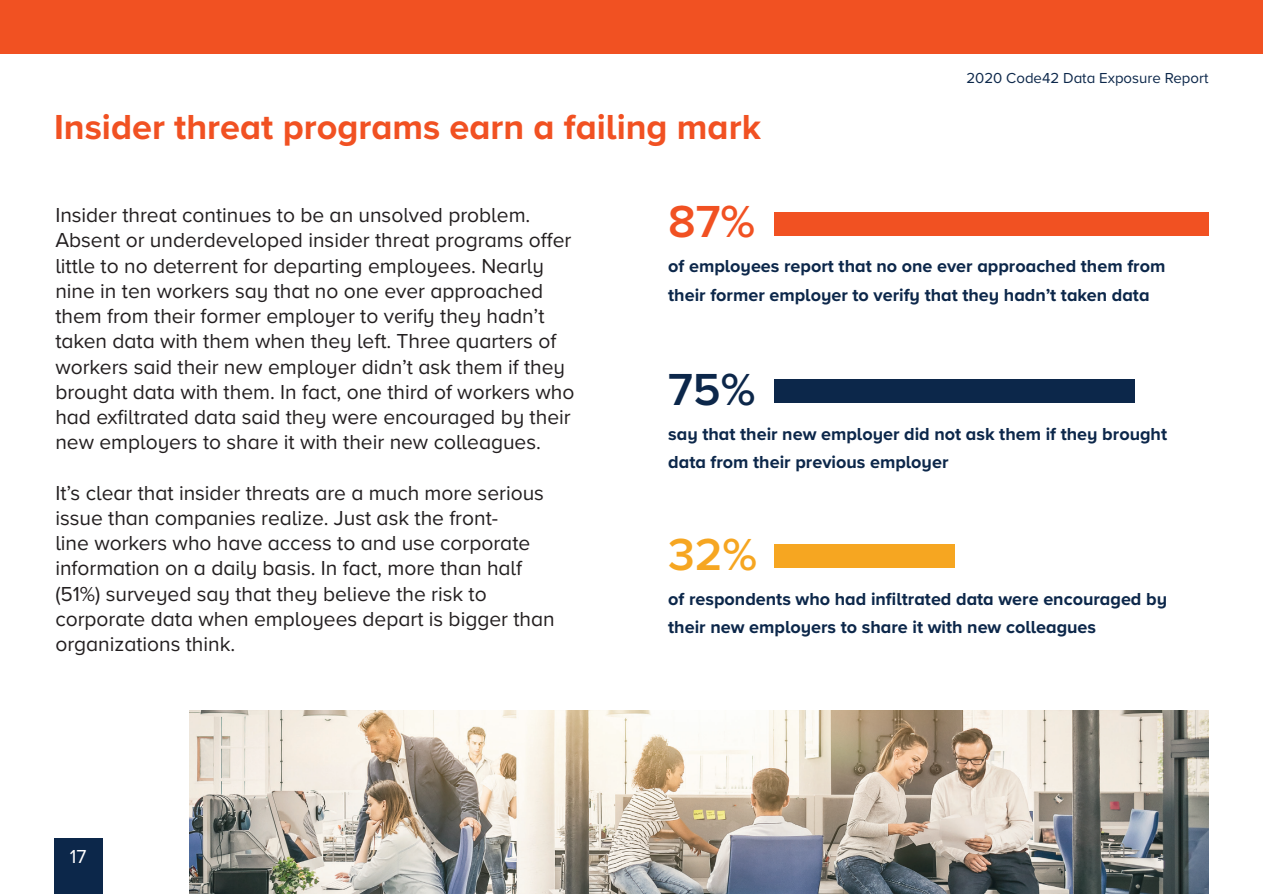
<style>
.page{position:relative;width:1263px;height:894px;background:#fff}
.page>*{position:absolute;margin:0;border:0;box-sizing:border-box;transform-origin:0 0}
.t1{font:600 46.5px "Proxima Nova A";color:#f15122}
.t2{font:600 46.5px "Proxima Nova A";color:#0c274a}
.t3{font:600 46.5px "Proxima Nova A";color:#f6a621}
.t4{font:700 36px "Proxima Nova A";color:#f15122}
.t5{font:21px/25.2px "Proxima Nova A";color:#231f20}
.t6{font:19.5px "Proxima Nova A";color:#fff}
.t7{font:700 18px/28.2px "Proxima Nova A";color:#0c274a}
.t8{font:15px "Proxima Nova A";color:#0c274a}
</style>
<div class="page">
<div style="left:774px;top:212px;width:434px;height:24px;background:#f15122"></div>
<div style="left:774px;top:379px;width:361px;height:24px;background:#0c274a"></div>
<div style="left:774px;top:544px;width:180px;height:23px;background:#f6a621"></div>
<img style="left:189px;top:710px;width:1020px;height:183px">
<div style="left:54px;top:838px;width:48px;height:55px;background:#0c274a"></div>
<div style="left:0;top:0;width:1263px;height:54px;background:#f15122"></div>
<h2 class="t4" style="left:54px;top:100px;width:708px">Insider threat programs earn a failing mark</h2>
<p class="t8" style="left:966px;top:66px;width:243px">2020 Code42 Data Exposure Report</p>
<p class="t5" style="left:55px;top:202px;width:520px">Insider threat continues to be an unsolved problem.<br>Absent or underdeveloped insider threat programs offer little to no deterrent for departing employees. Nearly nine in ten workers say that no one ever approached them from their former employer to verify they hadn’t taken data with them when they left. Three quarters of workers said their new employer didn’t ask them if they brought data with them. In fact, one third of workers who had exfiltrated data said they were encouraged by their new employers to share it with their new colleagues.</p>
<p class="t5" style="left:55px;top:479px;width:501px">It’s clear that insider threats are a much more serious issue than companies realize. Just ask the front-<br>line workers who have access to and use corporate information on a daily basis. In fact, more than half (51%) surveyed say that they believe the risk to corporate data when employees depart is bigger than organizations think.</p>
<p class="t6" style="left:70px;top:841px;width:18px">17</p>
<h1 class="t1" style="left:668px;top:187px;width:89px">87%</h1>
<p class="t7" style="left:668px;top:252px;width:498px">of employees report that no one ever approached them from their former employer to verify that they hadn’t taken data</p>
<h1 class="t2" style="left:668px;top:354px;width:89px">75%</h1>
<p class="t7" style="left:668px;top:419px;width:500px">say that their new employer did not ask them if they brought data from their previous employer</p>
<h1 class="t3" style="left:668px;top:519px;width:91px">32%</h1>
<p class="t7" style="left:668px;top:583px;width:500px">of respondents who had infiltrated data were encouraged by their new employers to share it with new colleagues</p>
</div>
